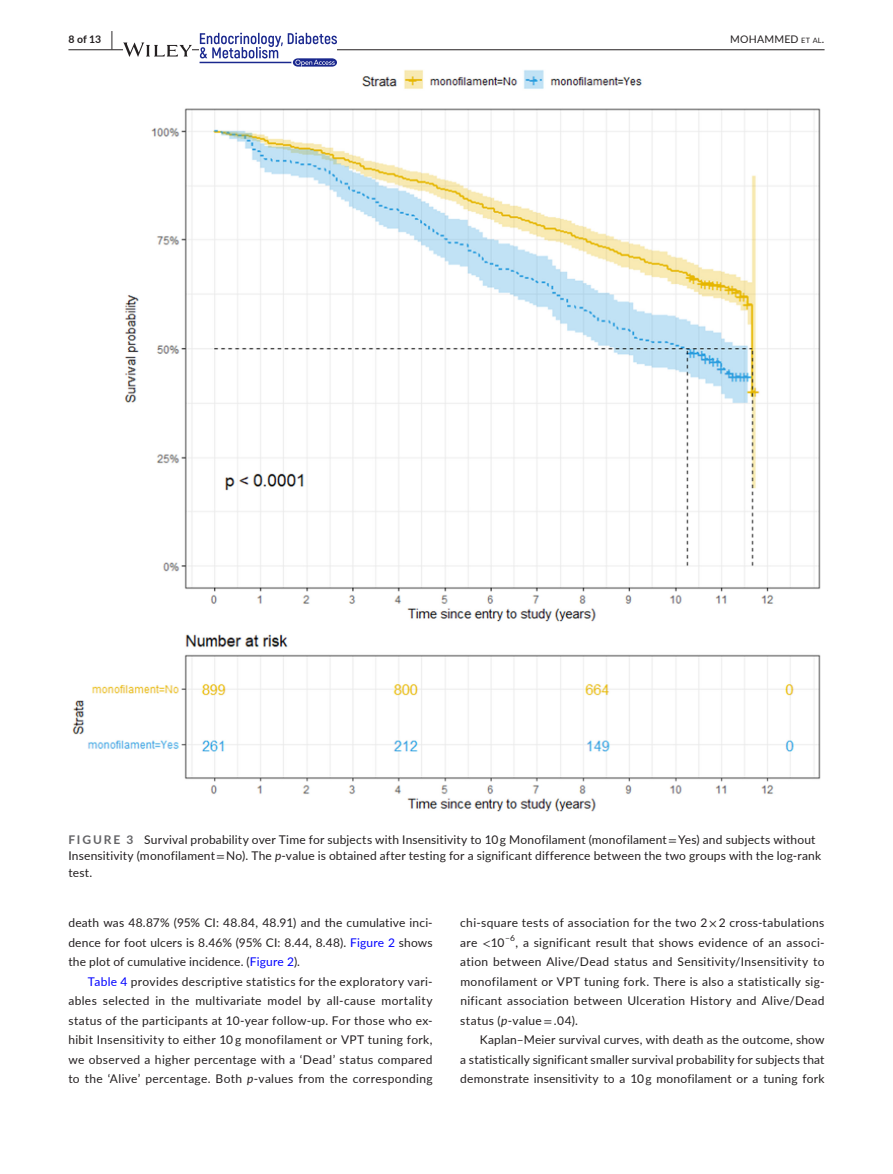
<style>
.page{position:relative;width:893px;height:1174px;background:#fff}
.page>*{position:absolute;margin:0;border:0;box-sizing:border-box;transform-origin:0 0}
.t1{font:12px/19.5px "Lato";letter-spacing:.015em;color:#231f20;text-align:justify}
.t2{font:10.5px "Lato";letter-spacing:.02em;color:#231f20}
.t3{font:700 10.5px "Lato";color:#231f20}
.t4{font:8.4px "Lato";color:#231f20}
.s1{font-size:19.5px}
.s2{font-size:7.35px}
.s3{font-weight:700;color:#636366}
.s4{font-family:"STIX"}
.s5{font-style:italic}
.s6{color:#00f}
</style>
<div class="page">
<hr style="left:68px;top:49px;width:756px;height:1px;background:#231f20">
<svg style="left:123px;top:42px;width:69px;height:15px"></svg>
<svg style="left:200px;top:33px;width:137px;height:34px"></svg>
<img style="left:73px;top:70px;width:747px;height:742px">
<p class="t3" style="left:68px;top:31px;width:46px">8 of 13 <span class="s1">|</span></p>
<p class="t2" style="left:730px;top:31px;width:96px">MOHAMMED <span class="s2">et al</span>.</p>
<p class="t1" style="left:68px;top:831px;width:754px;line-height:16.5px;text-align:left"><span class="s3">FIGURE 3</span> Survival probability over Time for subjects with Insensitivity to 10 g Monofilament (monofilament <span class="s4">=</span> Yes) and subjects without<br>Insensitivity (monofilament <span class="s4">=</span> No). The <span class="s5">p</span>-value is obtained after testing for a significant difference between the two groups with the log-rank test.</p>
<p class="t1" style="left:68px;top:912px;width:366px">death was 48.87% (95% CI: 48.84, 48.91) and the cumulative inci&shy;dence for foot ulcers is 8.46% (95% CI: 8.44, 8.48). <span class="s6">Figure 2</span> shows the plot of cumulative incidence. (<span class="s6">Figure 2</span>).</p>
<p class="t1" style="left:68px;top:971px;width:366px;text-indent:20px"><span class="s6">Table 4</span> provides descriptive statistics for the exploratory vari&shy;ables selected in the multivariate model by all-cause mortality status of the participants at 10-year follow-up. For those who ex&shy;hibit Insensitivity to either 10 g monofilament or VPT tuning fork, we observed a higher percentage with a ‘Dead’ status compared to the ‘Alive’ percentage. Both <span class="s5">p</span>-values from the corresponding</p>
<p class="t1" style="left:460px;top:912px;width:366px">chi-square tests of association for the two 2 <span class="s4">×</span> 2 cross-tabulations are <span class="s4">&lt;</span>10</p>
<p class="t4" style="left:505px;top:932px;width:11px">−6</p>
<p class="t1" style="left:460px;top:932px;width:366px;text-indent:55px">, a significant result that shows evidence of an associ&shy;ation between Alive/Dead status and Sensitivity/Insensitivity to monofilament or VPT tuning fork. There is also a statistically sig&shy;nificant association between Ulceration History and Alive/Dead status (<span class="s5">p</span>-value <span class="s4">=</span> .04).</p>
<p class="t1" style="left:460px;top:1029px;width:366px;text-indent:20px">Kaplan–Meier survival curves, with death as the outcome, show a statistically significant smaller survival probability for subjects that demonstrate insensitivity to a 10 g monofilament or a tuning fork</p>
</div>
